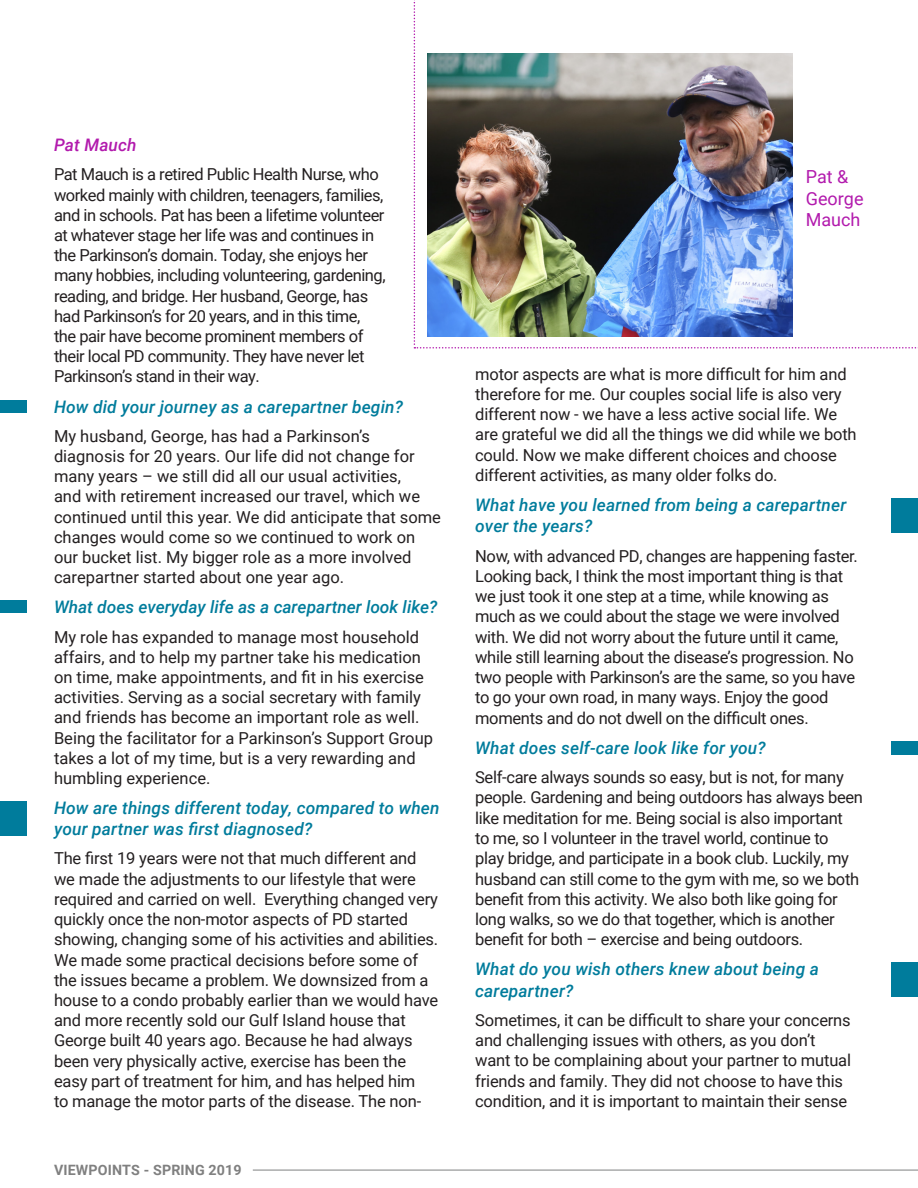
<style>
.page{position:relative;width:918px;height:1188px;background:#fff}
.page>*{position:absolute;margin:0;border:0;box-sizing:border-box;transform-origin:0 0}
.t1{font:18px/21.6px "Roboto";color:#b21aad}
.Body_Text{font:italic 500 17.25px/21.1px "Roboto";letter-spacing:.01em;color:#007c9c}
.Body_Text-2{font:italic 500 17.25px "Roboto";letter-spacing:.01em;color:#b21aad}
.Body_Text-3{font:16.5px/20.2px "Roboto";letter-spacing:-.01em;color:#231f20}
.Body_Text-4{font:16.5px/20.2px "Roboto";letter-spacing:-.03em;color:#231f20}
.t2{font:700 14.25px "Roboto";letter-spacing:.01em;color:#808080}
</style>
<div class="page">
<hr style="left:253px;top:1170px;width:665px;height:1px;background:#7f8080">
<img style="left:414px;top:0;width:504px;height:349px">
<div style="left:0;top:400px;width:27px;height:13px;background:#007c9c"></div>
<div style="left:0;top:600px;width:27px;height:13px;background:#007c9c"></div>
<div style="left:0;top:801px;width:27px;height:34px;background:#007c9c"></div>
<div style="left:891px;top:498px;width:27px;height:34px;background:#007c9c"></div>
<div style="left:891px;top:963px;width:27px;height:34px;background:#007c9c"></div>
<div style="left:891px;top:741px;width:27px;height:13px;background:#007c9c"></div>
<p class="Body_Text-2" style="left:54px;top:133px;width:84px">Pat Mauch</p>
<p class="Body_Text-4" style="left:54px;top:164px;width:333px">Pat Mauch is a retired Public Health Nurse, who worked mainly with children, teenagers, families, and in schools. Pat has been a lifetime volunteer at whatever stage her life was and continues in the Parkinson’s domain. Today, she enjoys her many hobbies, including volunteering, gardening, reading, and bridge. Her husband, George, has had Parkinson’s for 20 years, and in this time, the pair have become prominent members of their local PD community. They have never let Parkinson’s stand in their way.</p>
<p class="Body_Text" style="left:54px;top:395px;width:351px">How did your journey as a carepartner begin?</p>
<p class="Body_Text-3" style="left:54px;top:425px;width:389px">My husband, George, has had a Parkinson’s diagnosis for 20 years. Our life did not change for many years – we still did all our usual activities,<br>and with retirement increased our travel, which we continued until this year. We did anticipate that some changes would come so we continued to work on our bucket list. My bigger role as a more involved carepartner started about one year ago.</p>
<p class="Body_Text" style="left:54px;top:596px;width:385px">What does everyday life as a carepartner look like?</p>
<p class="Body_Text-3" style="left:54px;top:626px;width:381px">My role has expanded to manage most household affairs, and to help my partner take his medication on time, make appointments, and fit in his exercise activities. Serving as a social secretary with family and friends has become an important role as well.<br>Being the facilitator for a Parkinson’s Support Group takes a lot of my time, but is a very rewarding and humbling experience.</p>
<p class="Body_Text" style="left:54px;top:797px;width:387px">How are things different today, compared to when your partner was first diagnosed?</p>
<p class="Body_Text-3" style="left:54px;top:848px;width:386px">The first 19 years were not that much different and we made the adjustments to our lifestyle that were required and carried on well. Everything changed very quickly once the non-motor aspects of PD started showing, changing some of his activities and abilities.<br>We made some practical decisions before some of the issues became a problem. We downsized from a house to a condo probably earlier than we would have and more recently sold our Gulf Island house that George built 40 years ago. Because he had always been very physically active, exercise has been the easy part of treatment for him, and has helped him<br>to manage the motor parts of the disease. The non-</p>
<p class="t2" style="left:54px;top:1160px;width:189px">VIEWPOINTS - SPRING 2019</p>
<p class="t1" style="left:806px;top:165px;width:59px">Pat &amp;<br>George<br>Mauch</p>
<p class="Body_Text-3" style="left:475px;top:363px;width:383px">motor aspects are what is more difficult for him and therefore for me. Our couples social life is also very different now - we have a less active social life. We are grateful we did all the things we did while we both could. Now we make different choices and choose different activities, as many older folks do.</p>
<p class="Body_Text" style="left:475px;top:494px;width:373px">What have you learned from being a carepartner over the years?</p>
<p class="Body_Text-3" style="left:475px;top:545px;width:384px">Now, with advanced PD, changes are happening faster.<br>Looking back, I think the most important thing is that we just took it one step at a time, while knowing as much as we could about the stage we were involved with. We did not worry about the future until it came, while still learning about the disease’s progression. No two people with Parkinson’s are the same, so you have to go your own road, in many ways. Enjoy the good moments and do not dwell on the difficult ones.</p>
<p class="Body_Text" style="left:475px;top:737px;width:292px">What does self-care look like for you?</p>
<p class="Body_Text-3" style="left:475px;top:767px;width:389px">Self-care always sounds so easy, but is not, for many people. Gardening and being outdoors has always been like meditation for me. Being social is also important<br>to me, so I volunteer in the travel world, continue to<br>play bridge, and participate in a book club. Luckily, my husband can still come to the gym with me, so we both benefit from this activity. We also both like going for long walks, so we do that together, which is another benefit for both – exercise and being outdoors.</p>
<p class="Body_Text" style="left:475px;top:958px;width:345px">What do you wish others knew about being a carepartner?</p>
<p class="Body_Text-3" style="left:475px;top:1009px;width:377px">Sometimes, it can be difficult to share your concerns and challenging issues with others, as you don’t want to be complaining about your partner to mutual friends and family. They did not choose to have this condition, and it is important to maintain their sense</p>
</div>
